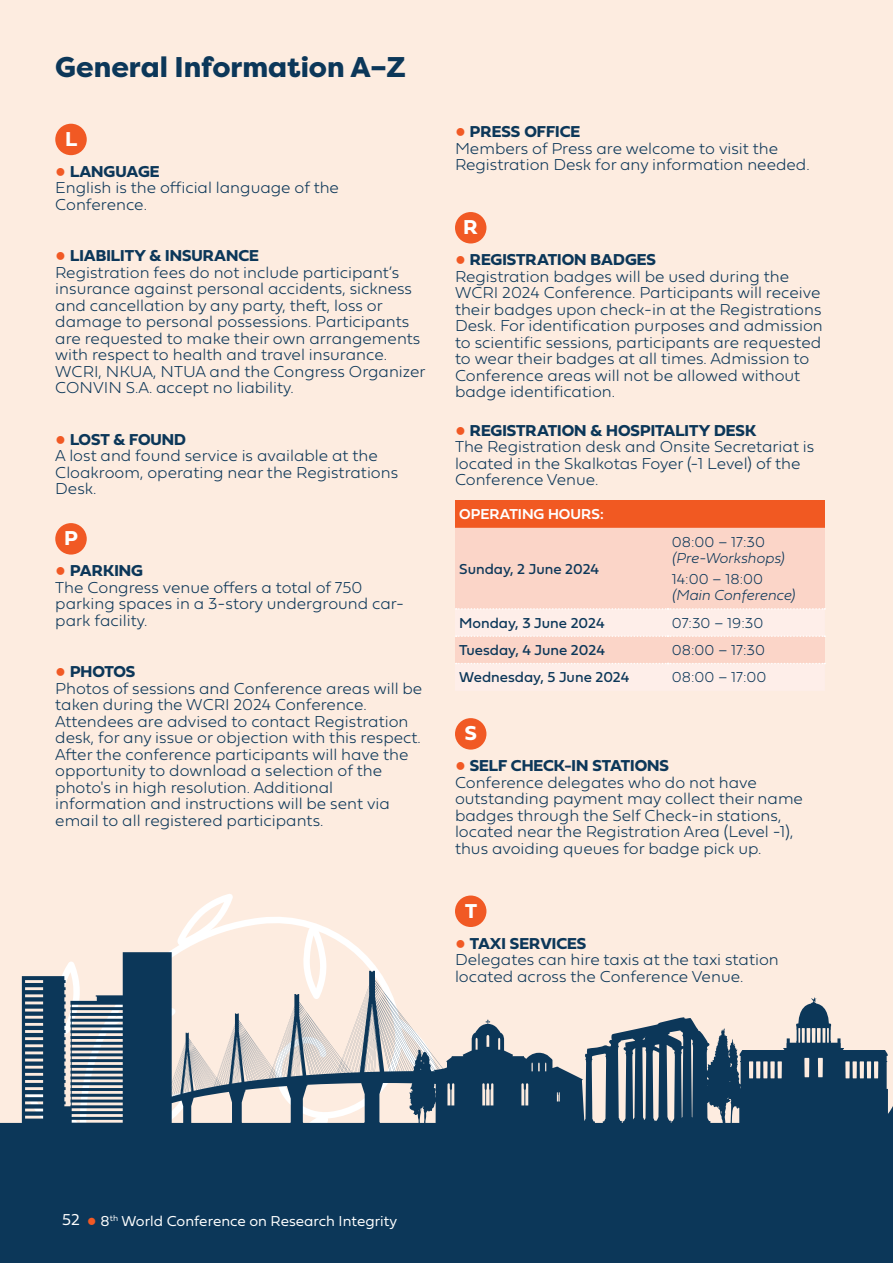
<style>
.page{position:relative;width:893px;height:1263px;background:#fdece0}
.page>*{position:absolute;margin:0;border:0;box-sizing:border-box;transform-origin:0 0}
.t1{font:800 28.5px "Filson Pro";color:#0c3759}
.t2{font:21px "Fieldwork Geo Bold";color:#fff}
.GENERAL_INFO{font:100 16.5px/16.5px "Fieldwork Geo";color:#0c3759}
.GENERAL_INFO-2{font:15px "Fieldwork Geo Regular";color:#0c3759}
.GENERAL_INFO-3{font:italic 100 15px/16.5px "Fieldwork";color:#0c3759}
.t3{font:15px "Fieldwork Geo Light";color:#fff}
.GENERAL_INFO-4{font:100 15px "Fieldwork Geo";color:#0c3759}
.GENERAL_INFO-5{font:15px "Fieldwork Geo Demibold";color:#fff}
.s1{font-family:"Century Gothic";font-weight:400;font-size:18px;color:#f15924}
.s2{font-family:"Fieldwork Geo Bold";font-weight:400}
.s3{font-family:"Fieldwork Geo";font-style:normal}
.s4{font-size:16.5px}
.s5{font-family:"Century Gothic";font-size:16.5px;color:#f15924}
</style>
<div class="page">
<svg style="left:200px;top:894px;width:33px;height:15px"></svg>
<svg style="left:0;top:909px;width:893px;height:354px;fill:#0c3759"></svg>
<div style="left:55px;top:124px;width:32px;height:31px;background:#f15924;border-radius:50%"></div>
<div style="left:55px;top:523px;width:32px;height:32px;background:#f15924;border-radius:50%"></div>
<div style="left:455px;top:212px;width:31px;height:31px;background:#f15924;border-radius:50%"></div>
<div style="left:455px;top:718px;width:31px;height:32px;background:#f15924;border-radius:50%"></div>
<div style="left:455px;top:895px;width:31px;height:32px;background:#f15924;border-radius:50%"></div>
<div style="left:455px;top:500px;width:370px;height:28px;background:#f15922"></div>
<div style="left:455px;top:528px;width:370px;height:80px;background:#fbd5c8"></div>
<svg style="left:455px;top:608px;width:370px;height:57px"></svg>
<p class="t1" style="left:55px;top:49px;width:352px">General Information A–Z</p>
<p class="t2" style="left:65px;top:122px;width:13px">L</p>
<p class="GENERAL_INFO" style="left:55px;top:162px;width:285px"><span class="s1">●</span> <span class="s2">LANGUAGE<br></span>English is the official language of the<br>Conference.</p>
<p class="GENERAL_INFO" style="left:55px;top:246px;width:372px"><span class="s1">●</span> <span class="s2">LIABILITY &amp; INSURANCE<br></span>Registration fees do not include participant’s insurance against personal accidents, sickness and cancellation by any party, theft, loss or damage to personal possessions. Participants are requested to make their own arrangements with respect to health and travel insurance.<br>WCRI, NKUA, NTUA and the Congress Organizer CONVIN S.A. accept no liability.</p>
<p class="GENERAL_INFO" style="left:55px;top:430px;width:344px"><span class="s1">●</span> <span class="s2">LOST &amp; FOUND<br></span>A lost and found service is available at the<br>Cloakroom, operating near the Registrations<br>Desk.</p>
<p class="t2" style="left:65px;top:522px;width:15px">P</p>
<p class="GENERAL_INFO" style="left:55px;top:561px;width:350px"><span class="s1">●</span> <span class="s2">PARKING<br></span>The Congress venue offers a total of 750 parking spaces in a 3-story underground car&shy;park facility.</p>
<p class="GENERAL_INFO" style="left:55px;top:662px;width:369px"><span class="s1">●</span> <span class="s2">PHOTOS<br></span>Photos of sessions and Conference areas will be taken during the WCRI 2024 Conference.<br>Attendees are advised to contact Registration desk, for any issue or objection with this respect.<br>After the conference participants will have the opportunity to download a selection of the photo's in high resolution. Additional information and instructions will be sent via email to all registered participants.</p>
<p class="GENERAL_INFO" style="left:455px;top:123px;width:356px"><span class="s1">●</span> <span class="s2">PRESS OFFICE<br></span>Members of Press are welcome to visit the<br>Registration Desk for any information needed.</p>
<p class="t2" style="left:463px;top:211px;width:16px">R</p>
<p class="GENERAL_INFO" style="left:455px;top:250px;width:369px"><span class="s1">●</span> <span class="s2">REGISTRATION BADGES<br></span>Registration badges will be used during the WCRI 2024 Conference. Participants will receive their badges upon check-in at the Registrations Desk. For identification purposes and admission to scientific sessions, participants are requested to wear their badges at all times. Admission to Conference areas will not be allowed without badge identification.</p>
<p class="GENERAL_INFO" style="left:455px;top:421px;width:361px"><span class="s1">●</span> <span class="s2">REGISTRATION &amp; HOSPITALITY DESK<br></span>The Registration desk and Onsite Secretariat is located in the Skalkotas Foyer (-1 Level) of the Conference Venue.</p>
<p class="GENERAL_INFO-5" style="left:459px;top:502px;width:146px">OPERATING HOURS:</p>
<p class="GENERAL_INFO-2" style="left:459px;top:557px;width:141px">Sunday, 2 June 2024</p>
<p class="GENERAL_INFO-3" style="left:672px;top:532px;width:114px"><span class="s3">08:00 – 17:30 </span>(Pre-Workshops)</p>
<p class="GENERAL_INFO-3" style="left:672px;top:570px;width:125px"><span class="s3">14:00 – 18:00 </span>(Main Conference)</p>
<p class="GENERAL_INFO-2" style="left:459px;top:611px;width:147px">Monday, 3 June 2024</p>
<p class="GENERAL_INFO-4" style="left:672px;top:611px;width:93px">07:30 – 19:30</p>
<p class="GENERAL_INFO-2" style="left:459px;top:638px;width:147px">Tuesday, 4 June 2024</p>
<p class="GENERAL_INFO-4" style="left:672px;top:638px;width:95px">08:00 – 17:30</p>
<p class="GENERAL_INFO-2" style="left:459px;top:665px;width:172px">Wednesday, 5 June 2024</p>
<p class="GENERAL_INFO-4" style="left:672px;top:665px;width:96px">08:00 – 17:00</p>
<p class="t2" style="left:465px;top:717px;width:14px">S</p>
<p class="GENERAL_INFO" style="left:455px;top:756px;width:350px"><span class="s1">●</span> <span class="s2">SELF CHECK-IN STATIONS<br></span>Conference delegates who do not have outstanding payment may collect their name badges through the Self Check-in stations, located near the Registration Area (Level -1), thus avoiding queues for badge pick up.</p>
<p class="t2" style="left:465px;top:894px;width:14px">T</p>
<p class="GENERAL_INFO" style="left:455px;top:934px;width:325px"><span class="s1">●</span> <span class="s2">TAXI SERVICES<br></span>Delegates can hire taxis at the taxi station located across the Conference Venue.</p>
<p class="t3" style="left:62px;top:1209px;width:337px"><span class="s4">52</span> <span class="s5">●</span> 8<sup>th</sup> World Conference on Research Integrity</p>
</div>
